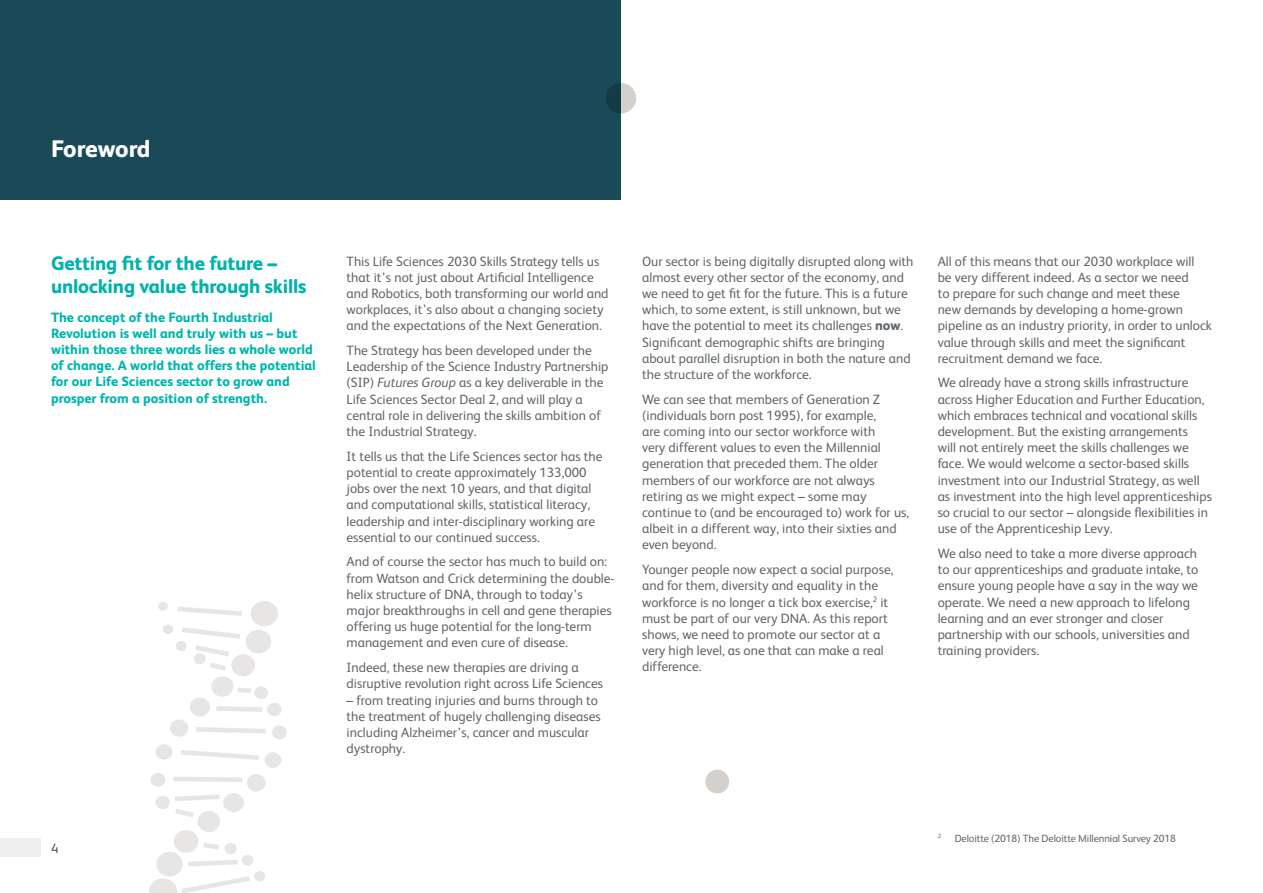
<style>
.page{position:relative;width:1263px;height:893px;background:#fff}
.page>*{position:absolute;margin:0;border:0;box-sizing:border-box;transform-origin:0 0}
.Heading{font:800 24px "FS Albert";letter-spacing:-.01em;color:#fff}
.Sub_Section_Header{font:800 19.5px/22.5px "FS Albert";letter-spacing:-.01em;color:#00b2ad}
.Body_Copy{font:13.5px/16.2px "FS Albert";color:#60666c}
.Body_Copy-2{font:800 13.5px/16.2px "FS Albert";color:#00b5af}
.t1{font:13.5px "FS Albert";color:#51565f}
.Footnote{font:10.5px "FS Albert";letter-spacing:-.01em;color:#60666c}
.Footnote-2{font:6.15px "FS Albert";color:#60666c}
.s1{font-style:italic}
.s2{font-weight:800}
</style>
<div class="page">
<div style="left:0;top:838px;width:40px;height:19px;background:#eeeeec"></div>
<div style="left:0;top:0;width:621px;height:199px;background:#1a4a58"></div>
<svg style="left:272px;top:725px;width:15px;height:14px"></svg>
<div style="left:264px;top:752px;width:17px;height:16px;background:#e8e6e5;border-radius:50%"></div>
<div style="left:247px;top:774px;width:19px;height:17px;background:#e8e6e5;border-radius:50%"></div>
<div style="left:223px;top:793px;width:21px;height:19px;background:#e8e6e5;border-radius:50%"></div>
<div style="left:197px;top:811px;width:23px;height:21px;background:#e8e6e5;border-radius:50%"></div>
<div style="left:174px;top:830px;width:24px;height:23px;background:#e8e6e5;border-radius:50%"></div>
<div style="left:156px;top:852px;width:27px;height:24px;background:#e8e6e5;border-radius:50%"></div>
<div style="left:254px;top:871px;width:11px;height:10px;background:#e8e6e5;border-radius:50%"></div>
<div style="left:242px;top:855px;width:11px;height:11px;background:#e8e6e5;border-radius:50%"></div>
<div style="left:225px;top:843px;width:12px;height:11px;background:#e8e6e5;border-radius:50%"></div>
<div style="left:155px;top:796px;width:15px;height:13px;background:#e8e6e5;border-radius:50%"></div>
<div style="left:151px;top:773px;width:15px;height:14px;background:#e8e6e5;border-radius:50%"></div>
<div style="left:156px;top:744px;width:16px;height:16px;background:#e8e6e5;border-radius:50%"></div>
<div style="left:170px;top:719px;width:18px;height:18px;background:#e8e6e5;border-radius:50%"></div>
<div style="left:190px;top:697px;width:20px;height:19px;background:#e8e6e5;border-radius:50%"></div>
<div style="left:211px;top:676px;width:22px;height:21px;background:#e8e6e5;border-radius:50%"></div>
<div style="left:231px;top:654px;width:24px;height:22px;background:#e8e6e5;border-radius:50%"></div>
<div style="left:246px;top:630px;width:25px;height:23px;background:#e8e6e5;border-radius:50%"></div>
<div style="left:251px;top:601px;width:27px;height:25px;background:#e8e6e5;border-radius:50%"></div>
<svg style="left:158px;top:602px;width:84px;height:69px"></svg>
<svg style="left:216px;top:686px;width:65px;height:30px"></svg>
<svg style="left:196px;top:727px;width:70px;height:6px"></svg>
<svg style="left:180px;top:750px;width:79px;height:10px"></svg>
<svg style="left:173px;top:777px;width:69px;height:5px"></svg>
<svg style="left:175px;top:794px;width:45px;height:7px"></svg>
<svg style="left:175px;top:809px;width:19px;height:8px"></svg>
<svg style="left:203px;top:843px;width:16px;height:6px"></svg>
<svg style="left:188px;top:860px;width:50px;height:6px"></svg>
<svg style="left:149px;top:876px;width:101px;height:17px"></svg>
<div style="left:705px;top:770px;width:24px;height:23px;background:#d5d0cc;border-radius:50%"></div>
<svg style="left:605px;top:83px;width:31px;height:31px"></svg>
<p class="Heading" style="left:51px;top:131px;width:101px">Foreword</p>
<p class="Sub_Section_Header" style="left:51px;top:251px;width:257px">Getting fit for the future – unlocking value through skills</p>
<p class="Body_Copy-2" style="left:51px;top:308px;width:266px">The concept of the Fourth Industrial Revolution is well and truly with us – but within those three words lies a whole world of change. A world that offers the potential for our Life Sciences sector to grow and prosper from a position of strength.</p>
<p class="Body_Copy" style="left:347px;top:252px;width:263px">This Life Sciences 2030 Skills Strategy tells us that it’s not just about Artificial Intelligence and Robotics, both transforming our world and workplaces, it’s also about a changing society and the expectations of the Next Generation.</p>
<p class="Body_Copy" style="left:347px;top:342px;width:263px">The Strategy has been developed under the Leadership of the Science Industry Partnership (SIP) <span class="s1">Futures Group</span> as a key deliverable in the Life Sciences Sector Deal 2, and will play a central role in delivering the skills ambition of the Industrial Strategy.</p>
<p class="Body_Copy" style="left:347px;top:447px;width:258px">It tells us that the Life Sciences sector has the potential to create approximately 133,000 jobs over the next 10 years, and that digital and computational skills, statistical literacy, leadership and inter-disciplinary working are essential to our continued success.</p>
<p class="Body_Copy" style="left:347px;top:553px;width:269px">And of course the sector has much to build on: from Watson and Crick determining the double&shy;helix structure of DNA, through to today’s major breakthroughs in cell and gene therapies offering us huge potential for the long-term management and even cure of disease.</p>
<p class="Body_Copy" style="left:347px;top:659px;width:258px">Indeed, these new therapies are driving a disruptive revolution right across Life Sciences</p>
<p class="Body_Copy" style="left:347px;top:691px;width:256px">– from treating injuries and burns through to the treatment of hugely challenging diseases including Alzheimer’s, cancer and muscular dystrophy.</p>
<p class="Body_Copy" style="left:642px;top:252px;width:273px">Our sector is being digitally disrupted along with almost every other sector of the economy, and we need to get fit for the future. This is a future which, to some extent, is still unknown, but we have the potential to meet its challenges <span class="s2">now</span>.<br>Significant demographic shifts are bringing about parallel disruption in both the nature and the structure of the workforce.</p>
<p class="Body_Copy" style="left:642px;top:390px;width:269px">We can see that members of Generation Z (individuals born post 1995), for example,<br>are coming into our sector workforce with<br>very different values to even the Millennial generation that preceded them. The older members of our workforce are not always retiring as we might expect – some may continue to (and be encouraged to) work for us, albeit in a different way, into their sixties and even beyond.</p>
<p class="Body_Copy" style="left:642px;top:561px;width:253px">Younger people now expect a social purpose, and for them, diversity and equality in the workforce is no longer a tick box exercise,<sup>2</sup> it must be part of our very DNA. As this report shows, we need to promote our sector at a very high level, as one that can make a real difference.</p>
<p class="Body_Copy" style="left:938px;top:252px;width:276px">All of this means that our 2030 workplace will<br>be very different indeed. As a sector we need<br>to prepare for such change and meet these<br>new demands by developing a home-grown pipeline as an industry priority, in order to unlock value through skills and meet the significant recruitment demand we face.</p>
<p class="Body_Copy" style="left:938px;top:374px;width:276px">We already have a strong skills infrastructure across Higher Education and Further Education, which embraces technical and vocational skills development. But the existing arrangements<br>will not entirely meet the skills challenges we face. We would welcome a sector-based skills investment into our Industrial Strategy, as well as investment into the high level apprenticeships so crucial to our sector – alongside flexibilities in use of the Apprenticeship Levy.</p>
<p class="Body_Copy" style="left:938px;top:545px;width:262px">We also need to take a more diverse approach to our apprenticeships and graduate intake, to ensure young people have a say in the way we operate. We need a new approach to lifelong learning and an ever stronger and closer partnership with our schools, universities and training providers.</p>
<p class="t1" style="left:51px;top:839px;width:9px">4</p>
<p class="Footnote-2" style="left:938px;top:832px;width:5px">2</p>
<p class="Footnote" style="left:955px;top:831px;width:223px">Deloitte (2018) The Deloitte Millennial Survey 2018</p>
</div>
